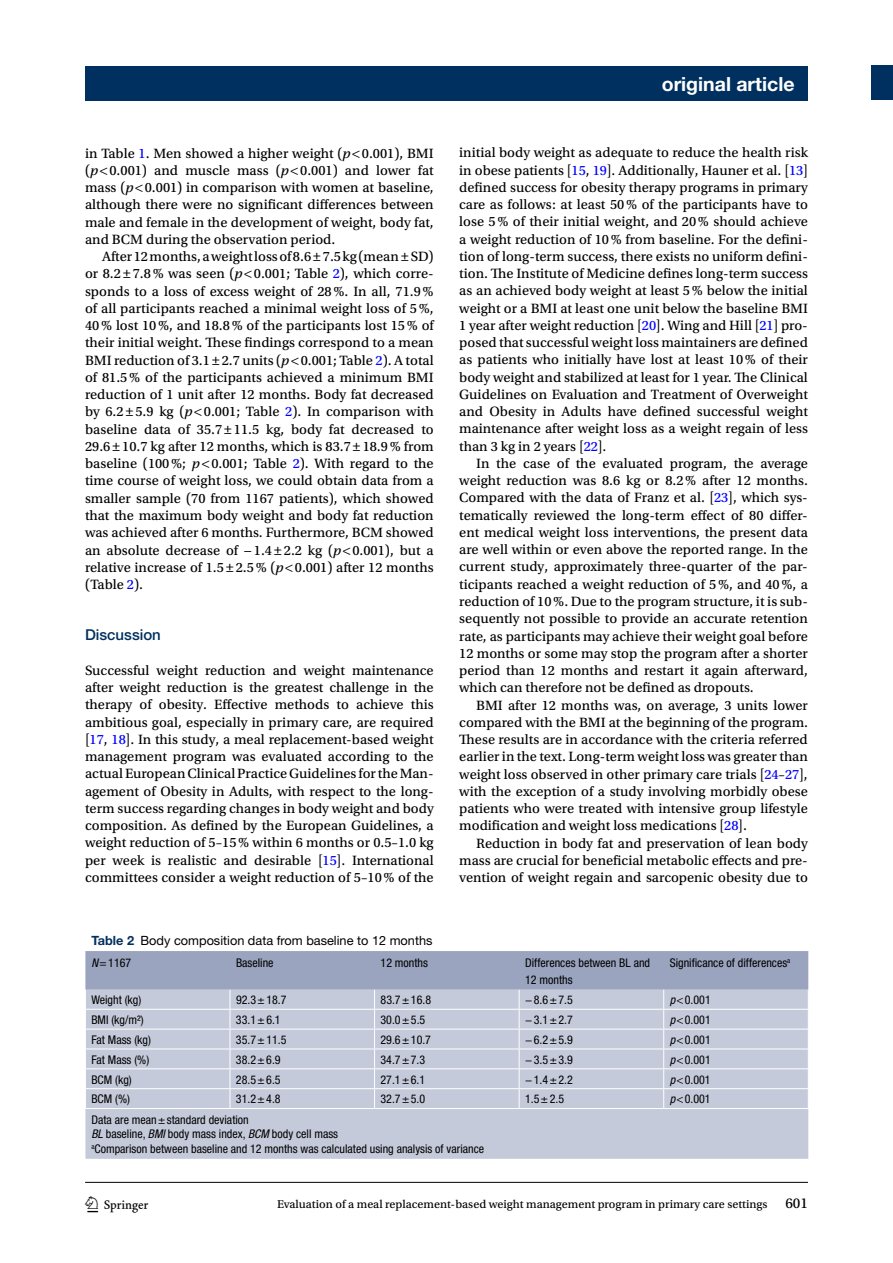
<style>
.page{position:relative;width:893px;height:1263px;background:#fff}
.page>*{position:absolute;margin:0;border:0;box-sizing:border-box;transform-origin:0 0}
.t1{font:22.5px "Springnew";color:#000}
.t2{font:700 19.5px "Helvetica Neue";color:#fff}
.t3{font:500 15px "Helvetica Neue";color:#00305f}
.t4{font:14.25px/17.2px "Utopia Std Capt";color:#000;text-align:justify}
.t5{font:12.75px "Helvetica Neue";color:#000}
.t6{font:condensed 12px/14.4px "Helvetica Neue";color:#000}
.t7{font:12px "Utopia Std Capt";color:#000}
.s1{color:#00f}
.s2{font-family:"Utopia Std Capt It"}
.s3{font-weight:700;color:#00305f}
.s4{font-style:italic}
.s5{font-size:15px}
</style>
<div class="page">
<div style="left:85px;top:66px;width:722px;height:34px;background:#00305f"></div>
<div style="left:872px;top:66px;width:21px;height:34px;background:#00305f"></div>
<hr style="left:85px;top:1182px;width:723px;height:1px;background:#000">
<div style="left:85px;top:1109px;width:723px;height:50px;background:#c5cada"></div>
<svg style="left:85px;top:951px;width:724px;height:157px;background:#bcc2d4"></svg>
<p class="t4" style="left:85px;top:145px;width:350px">in Table <span class="s1">1</span>. Men showed a higher weight (<span class="s2">p</span> 0.001), BMI (<span class="s2">p</span> 0.001) and muscle mass (<span class="s2">p</span> 0.001) and lower fat mass (<span class="s2">p</span> 0.001) in comparison with women at baseline, although there were no significant differences between male and female in the development of weight, body fat, and BCM during the observation period.</p>
<p class="t4" style="left:85px;top:248px;width:350px;text-indent:17px">After 12 months, a weight loss of 8.6±7.5 kg (mean±SD) or 8.2±7.8% was seen (<span class="s2">p</span> 0.001; Table <span class="s1">2</span>), which corre&shy;sponds to a loss of excess weight of 28%. In all, 71.9% of all participants reached a minimal weight loss of 5%, 40% lost 10%, and 18.8% of the participants lost 15% of their initial weight. These findings correspond to a mean BMI reduction of 3.1±2.7 units (<span class="s2">p</span> 0.001; Table <span class="s1">2</span>). A total of 81.5% of the participants achieved a minimum BMI reduction of 1 unit after 12 months. Body fat decreased by 6.2±5.9 kg (<span class="s2">p</span> 0.001; Table <span class="s1">2</span>). In comparison with baseline data of 35.7±11.5 kg, body fat decreased to 29.6±10.7 kg after 12 months, which is 83.7±18.9% from baseline (100%; <span class="s2">p</span> 0.001; Table <span class="s1">2</span>). With regard to the time course of weight loss, we could obtain data from a smaller sample (70 from 1167 patients), which showed that the maximum body weight and body fat reduction was achieved after 6 months. Furthermore, BCM showed an absolute decrease of −1.4±2.2 kg (<span class="s2">p</span> 0.001), but a relative increase of 1.5±2.5% (<span class="s2">p</span> 0.001) after 12 months (Table <span class="s1">2</span>).</p>
<p class="t3" style="left:85px;top:626px;width:77px">Discussion</p>
<p class="t4" style="left:85px;top:662px;width:350px">Successful weight reduction and weight maintenance after weight reduction is the greatest challenge in the therapy of obesity. Effective methods to achieve this ambitious goal, especially in primary care, are required [<span class="s1">17</span>, <span class="s1">18</span>]. In this study, a meal replacement-based weight management program was evaluated according to the actual European Clinical Practice Guidelines for the Man&shy;agement of Obesity in Adults, with respect to the long&shy;term success regarding changes in body weight and body composition. As defined by the European Guidelines, a weight reduction of 5–15% within 6 months or 0.5–1.0 kg per week is realistic and desirable [<span class="s1">15</span>]. International committees consider a weight reduction of 5–10% of the</p>
<h2 class="t2" style="left:662px;top:72px;width:134px">original article</h2>
<p class="t4" style="left:459px;top:144px;width:350px">initial body weight as adequate to reduce the health risk in obese patients [<span class="s1">15</span>, <span class="s1">19</span>]. Additionally, Hauner et al. [<span class="s1">13</span>] defined success for obesity therapy programs in primary care as follows: at least 50% of the participants have to lose 5% of their initial weight, and 20% should achieve a weight reduction of 10% from baseline. For the defini&shy;tion of long-term success, there exists no uniform defini&shy;tion. The Institute of Medicine defines long-term success as an achieved body weight at least 5% below the initial weight or a BMI at least one unit below the baseline BMI 1 year after weight reduction [<span class="s1">20</span>]. Wing and Hill [<span class="s1">21</span>] pro&shy;posed that successful weight loss maintainers are defined as patients who initially have lost at least 10% of their body weight and stabilized at least for 1 year. The Clinical Guidelines on Evaluation and Treatment of Overweight and Obesity in Adults have defined successful weight maintenance after weight loss as a weight regain of less than 3 kg in 2 years [<span class="s1">22</span>].</p>
<p class="t4" style="left:459px;top:455px;width:350px;text-indent:17px">In the case of the evaluated program, the average weight reduction was 8.6 kg or 8.2% after 12 months.<br>Compared with the data of Franz et al. [<span class="s1">23</span>], which sys&shy;tematically reviewed the long-term effect of 80 differ&shy;ent medical weight loss interventions, the present data are well within or even above the reported range. In the current study, approximately three-quarter of the par&shy;ticipants reached a weight reduction of 5%, and 40%, a reduction of 10%. Due to the program structure, it is sub&shy;sequently not possible to provide an accurate retention rate, as participants may achieve their weight goal before 12 months or some may stop the program after a shorter period than 12 months and restart it again afterward, which can therefore not be defined as dropouts.</p>
<p class="t4" style="left:459px;top:697px;width:350px;text-indent:17px">BMI after 12 months was, on average, 3 units lower compared with the BMI at the beginning of the program.<br>These results are in accordance with the criteria referred earlier in the text. Long-term weight loss was greater than weight loss observed in other primary care trials [<span class="s1">24</span>–<span class="s1">27</span>], with the exception of a study involving morbidly obese patients who were treated with intensive group lifestyle modification and weight loss medications [<span class="s1">28</span>].</p>
<p class="t4" style="left:459px;top:835px;width:350px;text-indent:17px">Reduction in body fat and preservation of lean body mass are crucial for beneficial metabolic effects and pre&shy;vention of weight regain and sarcopenic obesity due to</p>
<p class="t5" style="left:91px;top:933px;width:343px"><span class="s3">Table 2</span> Body composition data from baseline to 12 months</p>
<p class="t6" style="left:91px;top:955px;width:41px"><span class="s4">N</span>=1167</p>
<p class="t6" style="left:236px;top:955px;width:39px">Baseline</p>
<p class="t6" style="left:381px;top:955px;width:49px">12 months</p>
<p class="t6" style="left:525px;top:953px;width:127px;line-height:17.2px">Differences between BL and<br>12 months</p>
<p class="t6" style="left:670px;top:955px;width:122px">Significance of differences<sup>a</sup></p>
<p class="t6" style="left:91px;top:992px;width:51px">Weight (kg)</p>
<p class="t6" style="left:236px;top:992px;width:52px">92.3±18.7</p>
<p class="t6" style="left:381px;top:992px;width:52px">83.7±16.8</p>
<p class="t6" style="left:525px;top:992px;width:49px">−8.6±7.5</p>
<p class="t6" style="left:670px;top:992px;width:43px"><span class="s4">p</span> 0.001</p>
<p class="t6" style="left:91px;top:1012px;width:54px">BMI (kg/m²)</p>
<p class="t6" style="left:236px;top:1012px;width:46px">33.1±6.1</p>
<p class="t6" style="left:381px;top:1012px;width:46px">30.0±5.5</p>
<p class="t6" style="left:525px;top:1012px;width:49px">−3.1±2.7</p>
<p class="t6" style="left:670px;top:1012px;width:43px"><span class="s4">p</span> 0.001</p>
<p class="t6" style="left:91px;top:1032px;width:61px">Fat Mass (kg)</p>
<p class="t6" style="left:236px;top:1032px;width:52px">35.7±11.5</p>
<p class="t6" style="left:381px;top:1032px;width:52px">29.6±10.7</p>
<p class="t6" style="left:525px;top:1032px;width:49px">−6.2±5.9</p>
<p class="t6" style="left:670px;top:1032px;width:43px"><span class="s4">p</span> 0.001</p>
<p class="t6" style="left:91px;top:1052px;width:59px">Fat Mass (%)</p>
<p class="t6" style="left:236px;top:1052px;width:46px">38.2±6.9</p>
<p class="t6" style="left:381px;top:1052px;width:46px">34.7±7.3</p>
<p class="t6" style="left:525px;top:1052px;width:49px">−3.5±3.9</p>
<p class="t6" style="left:670px;top:1052px;width:43px"><span class="s4">p</span> 0.001</p>
<p class="t6" style="left:91px;top:1072px;width:42px">BCM (kg)</p>
<p class="t6" style="left:236px;top:1072px;width:46px">28.5±6.5</p>
<p class="t6" style="left:380px;top:1072px;width:46px">27.1±6.1</p>
<p class="t6" style="left:525px;top:1072px;width:49px">−1.4±2.2</p>
<p class="t6" style="left:670px;top:1072px;width:43px"><span class="s4">p</span> 0.001</p>
<p class="t6" style="left:91px;top:1092px;width:40px">BCM (%)</p>
<p class="t6" style="left:236px;top:1092px;width:46px">31.2±4.8</p>
<p class="t6" style="left:380px;top:1092px;width:46px">32.7±5.0</p>
<p class="t6" style="left:525px;top:1092px;width:40px">1.5±2.5</p>
<p class="t6" style="left:670px;top:1092px;width:43px"><span class="s4">p</span> 0.001</p>
<p class="t6" style="left:91px;top:1112px;width:394px">Data are mean±standard deviation<br><span class="s4">BL</span> baseline, <span class="s4">BMI</span> body mass index, <span class="s4">BCM</span> body cell mass<br><sup>a</sup>Comparison between baseline and 12 months was calculated using analysis of variance</p>
<h1 class="t1" style="left:87px;top:1196px;width:63px">1 3</h1>
<p class="t7" style="left:277px;top:1198px;width:532px">Evaluation of a meal replacement-based weight management program in primary care settings <span class="s5">601</span></p>
</div>
